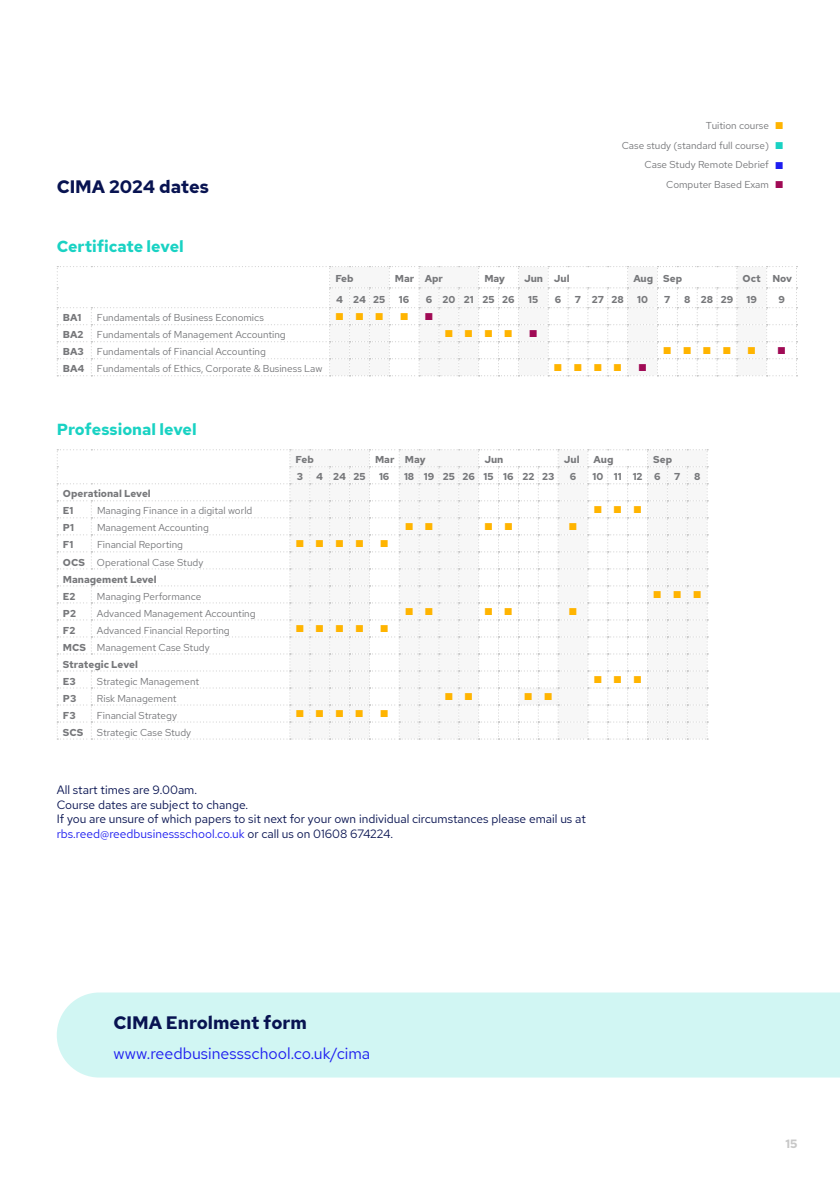
<style>
.page{position:relative;width:840px;height:1191px;background:#fff}
.page>*{position:absolute;margin:0;border:0;box-sizing:border-box;transform-origin:0 0}
.t1{font:700 18px "Red Hat Text";color:#081351}
.t2{font:700 16px "Red Hat Text";color:#19d2c3}
.t3{font:16px "Red Hat Text";color:#1e1ef0}
.t4{font:12px/14.4px "Red Hat Text";color:#081351}
.t5{font:700 12px "Red Hat Text";color:#c8c8c8}
.t6{font:10px/19.8px "Red Hat Text";color:#76777a;text-align:right}
.t7{font:700 10px/17px "Red Hat Text";color:#76777a}
.t8{font:10px "Zapf Dingbats ITC";color:#ffb400}
.t9{font:10px "Zapf Dingbats ITC";color:#a00a55}
.s1{color:#ffb400}
.s2{color:#19d2c3}
.s3{color:#1e1ef0}
.s4{color:#a00a55}
.s5{font-weight:400}
</style>
<div class="page">
<div style="left:57px;top:992px;width:782px;height:85px;background:#d1f6f3"></div>
<svg style="left:57px;top:266px;width:740px;height:110px"></svg>
<svg style="left:57px;top:449px;width:650px;height:290px"></svg>
<h1 class="t1" style="left:57px;top:175px;width:154px">CIMA 2024 dates</h1>
<h2 class="t2" style="left:57px;top:236px;width:128px">Certificate level</h2>
<p class="t6" style="left:621px;top:115px;width:163px">Tuition course <span class="s1">■<br></span>Case study (standard full course) <span class="s2">■<br></span>Case Study Remote Debrief <span class="s3">■<br></span>Computer Based Exam <span class="s4">■</span></p>
<p class="t7" style="left:335px;top:270px;width:20px">Feb</p>
<p class="t7" style="left:395px;top:270px;width:50px">Mar Apr</p>
<p class="t7" style="left:484px;top:270px;width:22px">May</p>
<p class="t7" style="left:523px;top:270px;width:47px">Jun Jul</p>
<p class="t7" style="left:633px;top:270px;width:50px">Aug Sep</p>
<p class="t7" style="left:742px;top:270px;width:51px">Oct Nov</p>
<p class="t7" style="left:336px;top:291px;width:51px">4 24 25</p>
<p class="t7" style="left:399px;top:291px;width:12px">16</p>
<p class="t7" style="left:425px;top:291px;width:90px">6 20 21 25 26</p>
<p class="t7" style="left:528px;top:291px;width:12px">15</p>
<p class="t7" style="left:554px;top:291px;width:8px">6</p>
<p class="t7" style="left:574px;top:291px;width:50px">7 27 28</p>
<p class="t7" style="left:636px;top:291px;width:12px">10</p>
<p class="t7" style="left:664px;top:291px;width:8px">7</p>
<p class="t7" style="left:683px;top:291px;width:51px">8 28 29</p>
<p class="t7" style="left:746px;top:291px;width:12px">19</p>
<p class="t7" style="left:778px;top:291px;width:8px">9</p>
<p class="t7" style="left:63px;top:309px;width:20px">BA1</p>
<p class="t6" style="left:97px;top:308px;width:168px">Fundamentals of Business Economics</p>
<p class="t8" style="left:335px;top:312px;width:49px">■■■</p>
<p class="t7" style="left:63px;top:326px;width:22px">BA2</p>
<p class="t6" style="left:97px;top:325px;width:190px">Fundamentals of Management Accounting</p>
<p class="t8" style="left:445px;top:329px;width:69px">■■■■</p>
<p class="t9" style="left:529px;top:329px;width:9px">■</p>
<p class="t7" style="left:63px;top:343px;width:22px">BA3</p>
<p class="t6" style="left:97px;top:342px;width:170px">Fundamentals of Financial Accounting</p>
<p class="t8" style="left:663px;top:346px;width:69px">■■■■</p>
<p class="t7" style="left:63px;top:360px;width:23px">BA4</p>
<p class="t6" style="left:97px;top:359px;width:227px">Fundamentals of Ethics, Corporate &amp; Business Law</p>
<p class="t8" style="left:554px;top:363px;width:69px">■■■■</p>
<p class="t9" style="left:638px;top:363px;width:9px">■</p>
<h2 class="t2" style="left:57px;top:419px;width:141px">Professional level</h2>
<p class="t7" style="left:295px;top:451px;width:20px">Feb</p>
<p class="t7" style="left:375px;top:451px;width:52px">Mar May</p>
<p class="t7" style="left:484px;top:451px;width:21px">Jun</p>
<p class="t7" style="left:563px;top:451px;width:17px">Jul</p>
<p class="t7" style="left:593px;top:451px;width:21px">Aug</p>
<p class="t7" style="left:652px;top:451px;width:21px">Sep</p>
<p class="t7" style="left:296px;top:468px;width:8px">3</p>
<p class="t7" style="left:316px;top:468px;width:51px">4 24 25</p>
<p class="t7" style="left:379px;top:468px;width:12px">16</p>
<p class="t7" style="left:404px;top:468px;width:152px">18 19 25 26 15 16 22 23</p>
<p class="t7" style="left:569px;top:468px;width:8px">6</p>
<p class="t7" style="left:592px;top:468px;width:70px">10 11 12 6</p>
<p class="t7" style="left:673px;top:468px;width:8px">7</p>
<p class="t7" style="left:693px;top:468px;width:8px">8</p>
<p class="t7" style="left:63px;top:485px;width:89px">Operational Level<br>E1</p>
<p class="t6" style="left:97px;top:501px;width:157px">Managing Finance in a digital world</p>
<p class="t8" style="left:593px;top:505px;width:49px">■■■</p>
<p class="t7" style="left:63px;top:519px;width:12px">P1</p>
<p class="t6" style="left:97px;top:518px;width:113px">Management Accounting</p>
<p class="t8" style="left:569px;top:522px;width:9px">■</p>
<p class="t7" style="left:63px;top:536px;width:12px">F1</p>
<p class="t6" style="left:97px;top:535px;width:87px">Financial Reporting</p>
<p class="t8" style="left:296px;top:539px;width:69px">■■■■</p>
<p class="t8" style="left:380px;top:539px;width:9px">■</p>
<p class="t7" style="left:63px;top:553px;width:142px">OCS <span class="s5">Operational Case Study<br></span>Management Level<br>E2</p>
<p class="t6" style="left:97px;top:586px;width:106px">Managing Performance</p>
<p class="t8" style="left:653px;top:590px;width:49px">■■■</p>
<p class="t7" style="left:63px;top:604px;width:15px">P2</p>
<p class="t6" style="left:97px;top:603px;width:160px">Advanced Management Accounting</p>
<p class="t8" style="left:569px;top:607px;width:9px">■</p>
<p class="t7" style="left:63px;top:621px;width:14px">F2</p>
<p class="t6" style="left:97px;top:620px;width:134px">Advanced Financial Reporting</p>
<p class="t8" style="left:296px;top:624px;width:69px">■■■■</p>
<p class="t8" style="left:380px;top:624px;width:9px">■</p>
<p class="t7" style="left:63px;top:638px;width:148px">MCS <span class="s5">Management Case Study<br></span>Strategic Level<br>E3</p>
<p class="t6" style="left:97px;top:671px;width:104px">Strategic Management</p>
<p class="t8" style="left:593px;top:675px;width:49px">■■■</p>
<p class="t7" style="left:63px;top:689px;width:15px">P3</p>
<p class="t6" style="left:97px;top:688px;width:81px">Risk Management</p>
<p class="t7" style="left:63px;top:706px;width:14px">F3</p>
<p class="t6" style="left:97px;top:705px;width:81px">Financial Strategy</p>
<p class="t8" style="left:296px;top:709px;width:69px">■■■■</p>
<p class="t8" style="left:380px;top:709px;width:9px">■</p>
<p class="t7" style="left:63px;top:723px;width:22px">SCS</p>
<p class="t6" style="left:97px;top:722px;width:96px">Strategic Case Study</p>
<p class="t4" style="left:57px;top:782px;width:530px">All start times are 9.00am.<br>Course dates are subject to change.<br>If you are unsure of which papers to sit next for your own individual circumstances please email us at <span class="s3">rbs.reed@reedbusinessschool.co.uk</span> or call us on 01608 674224.</p>
<h1 class="t1" style="left:113px;top:1010px;width:195px">CIMA Enrolment form</h1>
<h2 class="t3" style="left:113px;top:1043px;width:258px">www.reedbusinessschool.co.uk/cima</h2>
<p class="t5" style="left:785px;top:1136px;width:14px">15</p>
</div>
